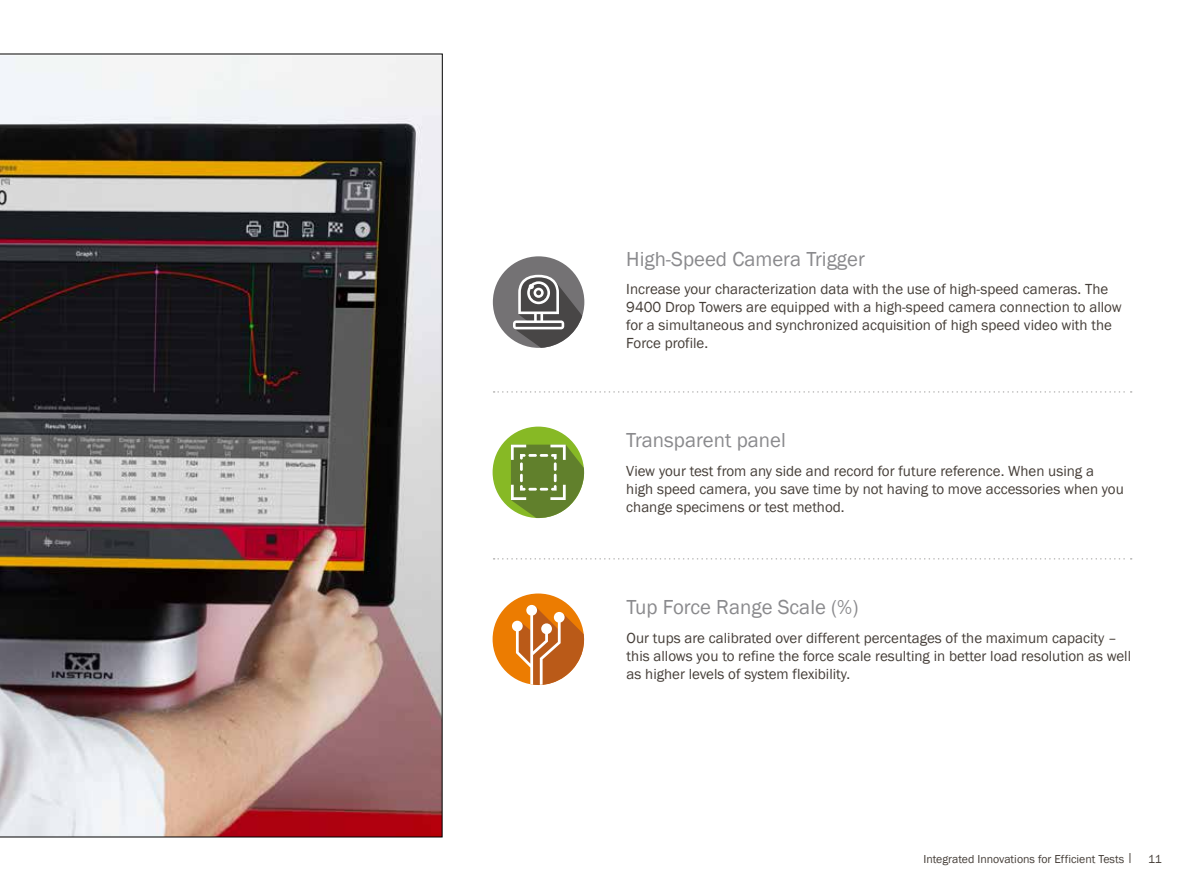
<style>
.page{position:relative;width:1188px;height:891px;background:#fff}
.page>*{position:absolute;margin:0;border:0;box-sizing:border-box;transform-origin:0 0}
.t1{font:20.85px "Franklin Gothic";color:#8a8a8d}
.t2{font:15px/18px "Franklin Gothic";color:#453e38}
.t3{font:11.85px "Franklin Gothic";color:#453e38}
</style>
<div class="page">
<svg style="left:494px;top:391px;width:638px;height:2px"></svg>
<svg style="left:494px;top:558px;width:638px;height:2px"></svg>
<img style="left:0;top:54px;width:443px;height:783px">
<div style="left:493px;top:427px;width:91px;height:91px;background:#87b925;border-radius:50%"></div>
<svg style="left:511px;top:445px;width:74px;height:74px"></svg>
<div style="left:493px;top:594px;width:91px;height:91px;background:#ec7c01;border-radius:50%"></div>
<svg style="left:512px;top:605px;width:73px;height:80px"></svg>
<div style="left:493px;top:256px;width:91px;height:92px;background:#747274;border-radius:50%"></div>
<svg style="left:513px;top:275px;width:69px;height:73px"></svg>
<h1 class="t1" style="left:626px;top:246px;width:240px">High-Speed Camera Trigger</h1>
<p class="t2" style="left:626px;top:281px;width:497px">Increase your characterization data with the use of high-speed cameras. The 9400 Drop Towers are equipped with a high-speed camera connection to allow for a simultaneous and synchronized acquisition of high speed video with the Force profile.</p>
<h1 class="t1" style="left:626px;top:428px;width:161px">Transparent panel</h1>
<p class="t2" style="left:626px;top:462px;width:499px">View your test from any side and record for future reference. When using a high speed camera, you save time by not having to move accessories when you change specimens or test method.</p>
<h1 class="t1" style="left:627px;top:594px;width:233px">Tup Force Range Scale (%)</h1>
<p class="t2" style="left:627px;top:629px;width:506px">Our tups are calibrated over different percentages of the maximum capacity – this allows you to refine the force scale resulting in better load resolution as well as higher levels of system flexibility.</p>
<p class="t3" style="left:923px;top:852px;width:211px">Integrated Innovations for Efficient Tests |</p>
<p class="t3" style="left:1148px;top:852px;width:15px">11</p>
</div>
